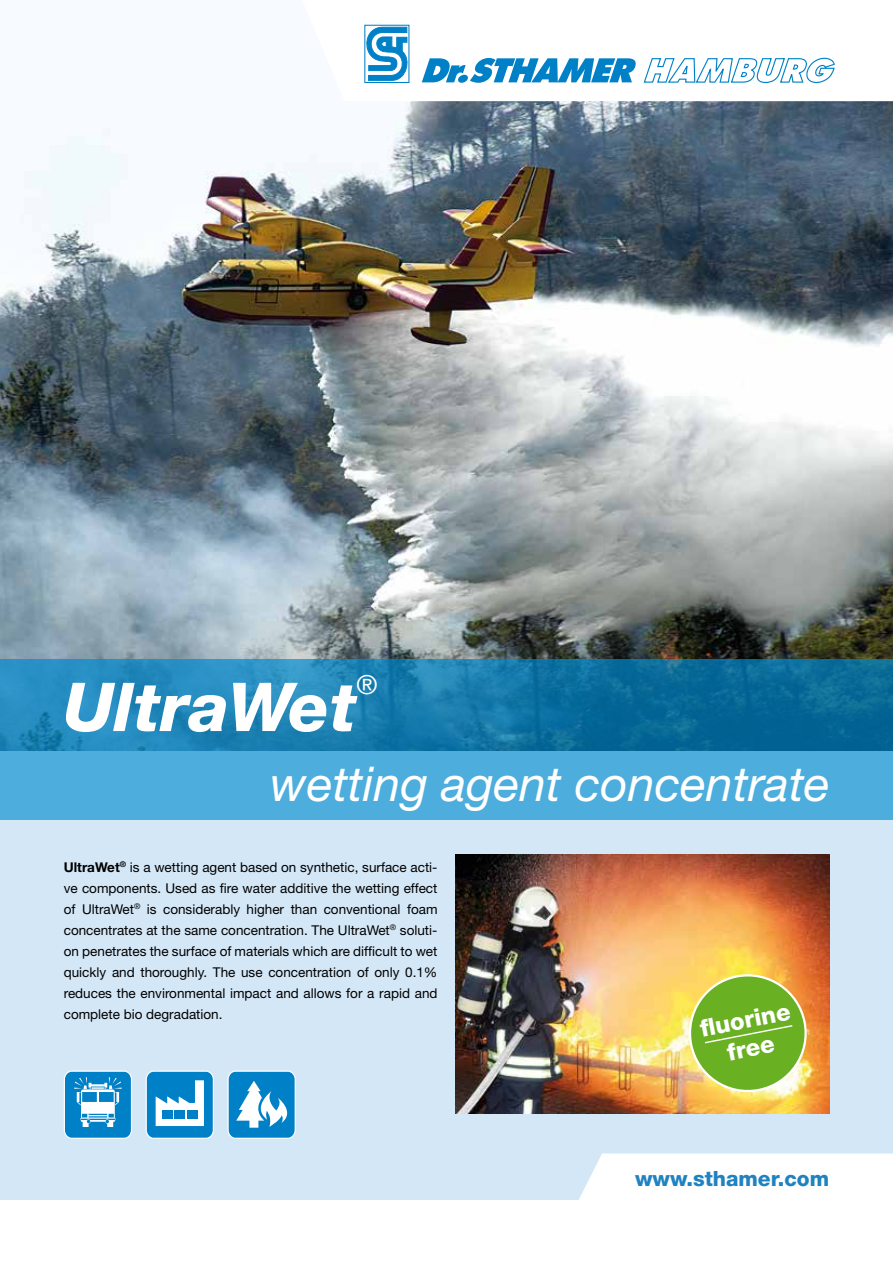
<style>
.page{position:relative;width:893px;height:1263px;background:#fff}
.page>*{position:absolute;margin:0;border:0;box-sizing:border-box;transform-origin:0 0}
.t1{font:italic 800 67.5px "Helvetica Neue";color:#fff}
.t2{font:italic 48px "Helvetica Neue";color:#fff}
.t3{font:italic 26.25px "Helvetica Neue";color:#fff}
.t4{font:800 23.85px/28.7px "Helvetica Neue";color:#fff;text-align:center}
.t5{font:800 21px "Helvetica Neue";color:#1f82c1}
.t6{font:13.5px/21px "Helvetica Neue";color:#000;text-align:justify}
.s1{font-weight:700}
</style>
<div class="page">
<div style="left:0;top:820px;width:893px;height:379px;background:#d4e7f6"></div>
<img style="left:0;top:101px;width:893px;height:558px">
<svg style="left:0;top:659px;width:893px;height:161px;background:#2d90c0"></svg>
<svg style="left:570px;top:1153px;width:323px;height:47px;background:#fbfdfe"></svg>
<svg style="left:422px;top:58px;width:214px;height:25px"></svg>
<svg style="left:643px;top:57px;width:192px;height:26px"></svg>
<div style="left:364px;top:25px;width:45px;height:58px;border:1px solid #0081c7"></div>
<svg style="left:364px;top:27px;width:46px;height:54px"></svg>
<img style="left:455px;top:855px;width:374px;height:258px">
<div style="left:64px;top:1071px;width:67px;height:67px;background:#0081c7;border-radius:8px"></div>
<div style="left:64px;top:1070px;width:68px;height:69px;border:1px solid #fff;border-radius:8px"></div>
<svg style="left:74px;top:1077px;width:48px;height:50px"></svg>
<div style="left:146px;top:1071px;width:67px;height:67px;background:#0081c7;border-radius:8px"></div>
<div style="left:146px;top:1070px;width:68px;height:69px;border:1px solid #fff;border-radius:8px"></div>
<svg style="left:155px;top:1080px;width:49px;height:46px"></svg>
<div style="left:162px;top:1111px;width:11px;height:8px;background:#0081c7"></div>
<div style="left:175px;top:1111px;width:10px;height:8px;background:#0081c7"></div>
<div style="left:187px;top:1111px;width:10px;height:8px;background:#0081c7"></div>
<div style="left:228px;top:1071px;width:67px;height:67px;background:#0081c7;border-radius:8px"></div>
<div style="left:227px;top:1070px;width:69px;height:69px;border:1px solid #fff;border-radius:8px"></div>
<svg style="left:236px;top:1081px;width:60px;height:47px"></svg>
<svg style="left:685px;top:970px;width:126px;height:126px;background:#9fbd46"></svg>
<h1 class="t1" style="left:64px;top:667px;width:294px">UltraWet</h1>
<h3 class="t3" style="left:356px;top:668px;width:22px">®</h3>
<h2 class="t2" style="left:271px;top:754px;width:561px">wetting agent concentrate</h2>
<p class="t6" style="left:64px;top:856px;width:375px"><span class="s1">UltraWet</span><sup>®</sup> is a wetting agent based on synthetic, surface acti&shy;ve components. Used as fire water additive the wetting effect of UltraWet<sup>®</sup> is considerably higher than conventional foam concentrates at the same concentration. The UltraWet<sup>®</sup> soluti&shy;on penetrates the surface of materials which are difficult to wet quickly and thoroughly. The use concentration of only 0.1% reduces the environmental impact and allows for a rapid and complete bio degradation.</p>
<h3 class="t4" style="left:697px;top:1014px;width:93px;rotate:-11deg">fl uorine free</h3>
<h3 class="t5" style="left:635px;top:1166px;width:196px">www.sthamer.com</h3>
</div>
